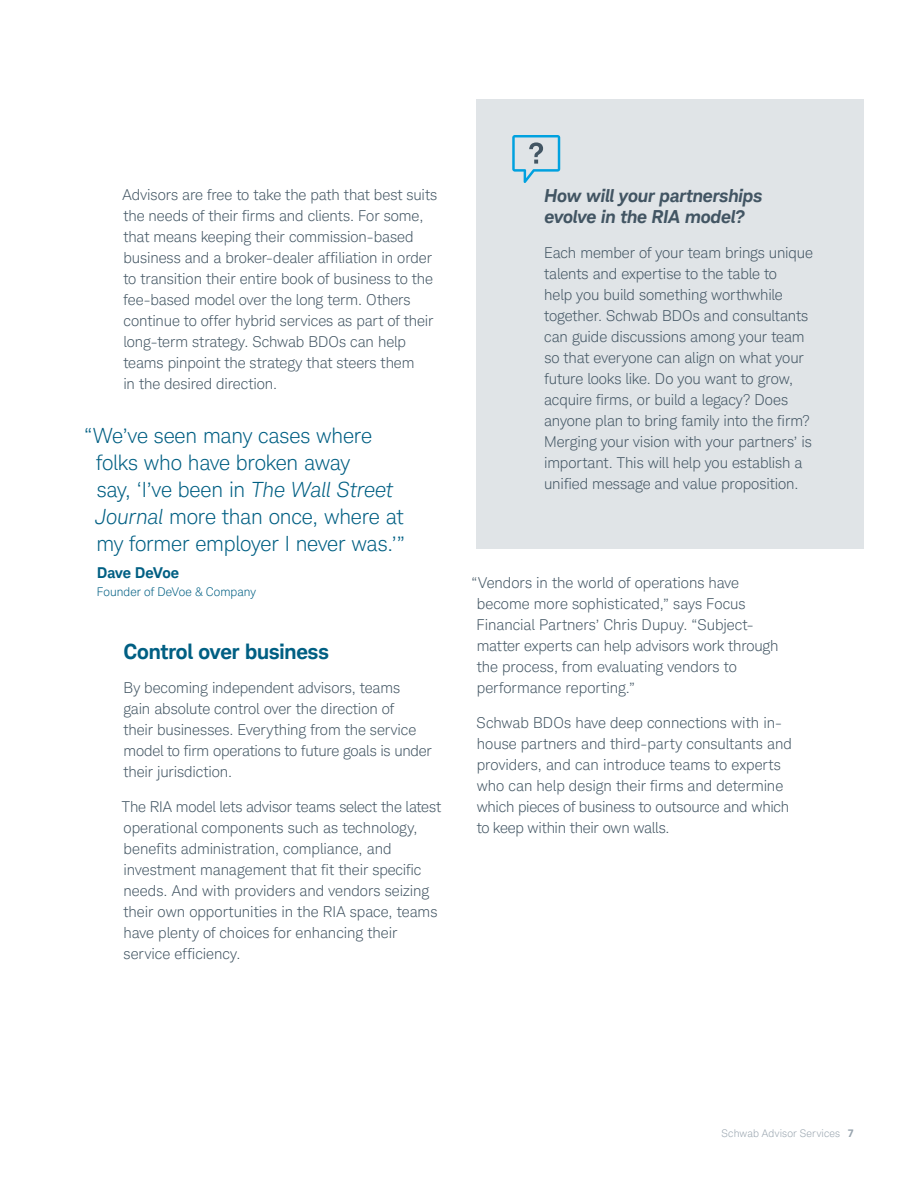
<style>
.page{position:relative;width:918px;height:1188px;background:#fff}
.page>*{position:absolute;margin:0;border:0;box-sizing:border-box;transform-origin:0 0}
.t1{font:300 21px/27px "Charles Modern";letter-spacing:-.01em;color:#005f83}
.t2{font:700 21px "Charles Modern";letter-spacing:-.005em;color:#005f83}
.t3{font:italic 700 18px/21px "Charles Modern";letter-spacing:-.005em;color:#425563}
.t4{font:300 15px/21px "Charles Modern";letter-spacing:-.005em;color:#425563}
.t5{font:700 15px "Charles Modern";letter-spacing:-.01em;color:#005f83}
.t6{font:300 12px "Charles Modern";letter-spacing:.005em;color:#005f83}
.t7{font:300 10.5px "Charles Modern";letter-spacing:.02em;color:#98a4ae}
.s1{font-style:italic}
.s2{font-weight:700}
</style>
<div class="page">
<div style="left:476px;top:99px;width:388px;height:450px;background:#e0e4e7"></div>
<svg style="left:512px;top:135px;width:48px;height:48px"></svg>
<p class="t4" style="left:123px;top:184px;width:316px">Advisors are free to take the path that best suits the needs of their firms and clients. For some, that means keeping their commission-based business and a broker-dealer affiliation in order to transition their entire book of business to the fee-based model over the long term. Others continue to offer hybrid services as part of their long-term strategy. Schwab BDOs can help teams pinpoint the strategy that steers them<br>in the desired direction.</p>
<h1 class="t1" style="left:96px;top:422px;width:311px;text-indent:-11px">“We’ve seen many cases where folks who have broken away<br>say, ‘I’ve been in <span class="s1">The Wall Street<br>Journal</span> more than once, where at my former employer I never was.’”</h1>
<p class="t5" style="left:97px;top:564px;width:83px">Dave DeVoe</p>
<p class="t6" style="left:97px;top:585px;width:160px">Founder of DeVoe &amp; Company</p>
<h1 class="t2" style="left:123px;top:639px;width:207px">Control over business</h1>
<p class="t4" style="left:123px;top:678px;width:310px">By becoming independent advisors, teams<br>gain absolute control over the direction of<br>their businesses. Everything from the service model to firm operations to future goals is under their jurisdiction.</p>
<p class="t4" style="left:122px;top:796px;width:321px">The RIA model lets advisor teams select the latest operational components such as technology, benefits administration, compliance, and investment management that fit their specific needs. And with providers and vendors seizing their own opportunities in the RIA space, teams have plenty of choices for enhancing their service efficiency.</p>
<p class="t3" style="left:544px;top:185px;width:219px">How will your partnerships evolve in the RIA model?</p>
<p class="t4" style="left:544px;top:242px;width:270px">Each member of your team brings unique talents and expertise to the table to<br>help you build something worthwhile together. Schwab BDOs and consultants can guide discussions among your team so that everyone can align on what your future looks like. Do you want to grow, acquire firms, or build a legacy? Does anyone plan to bring family into the firm?<br>Merging your vision with your partners’ is important. This will help you establish a unified message and value proposition.</p>
<p class="t4" style="left:477px;top:572px;width:303px;text-indent:-5px">“Vendors in the world of operations have become more sophisticated,” says Focus Financial Partners’ Chris Dupuy. “Subject&shy;matter experts can help advisors work through the process, from evaluating vendors to performance reporting.”</p>
<p class="t4" style="left:477px;top:712px;width:317px">Schwab BDOs have deep connections with in&shy;house partners and third-party consultants and providers, and can introduce teams to experts who can help design their firms and determine which pieces of business to outsource and which to keep within their own walls.</p>
<p class="t7" style="left:722px;top:1127px;width:134px">Schwab Advisor Services <span class="s2">7</span></p>
</div>
